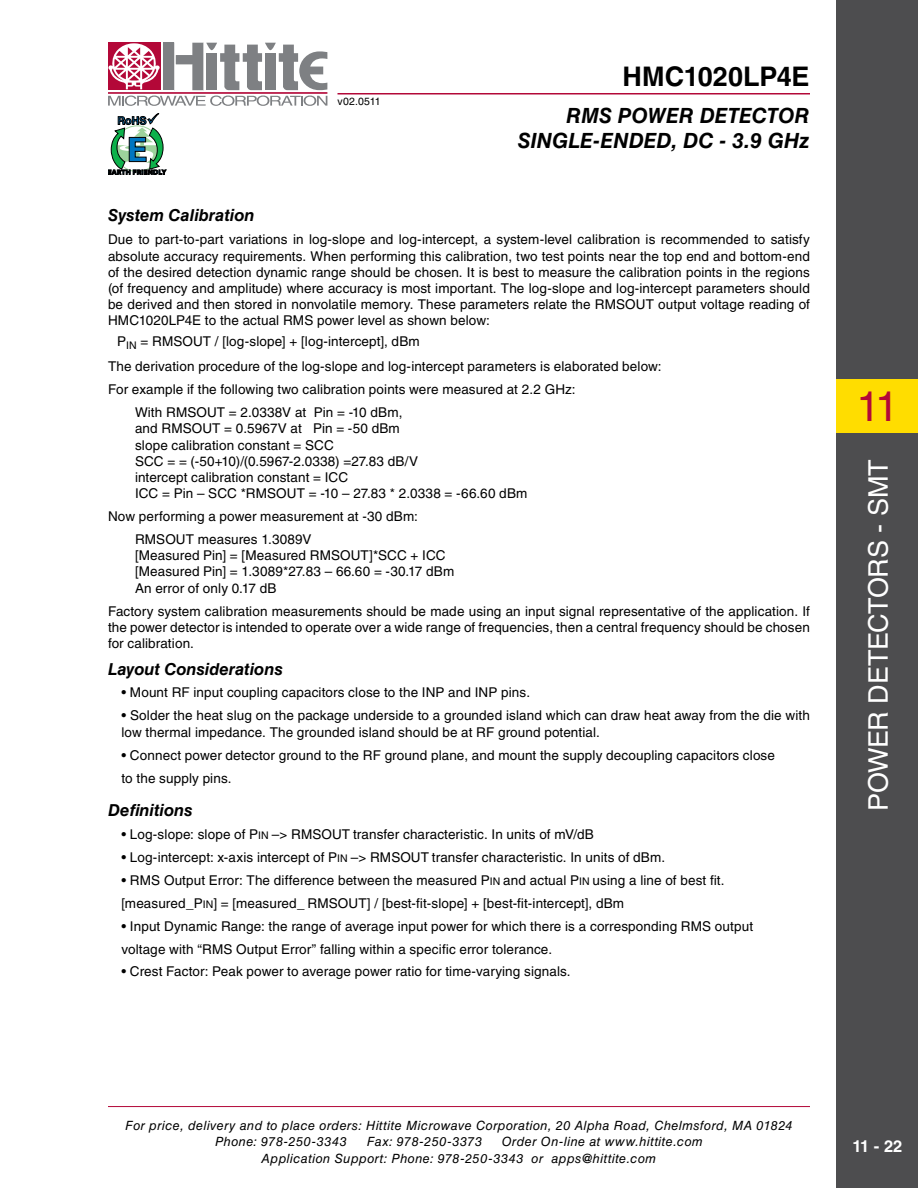
<style>
.page{position:relative;width:918px;height:1188px;background:#fff}
.page>*{position:absolute;margin:0;border:0;box-sizing:border-box;transform-origin:0 0}
.t1{font:42px "Helvetica LT Std";color:#b30838}
.t2{font:27px "Helvetica LT Std";letter-spacing:-.015em;color:#fff}
.t3{font:700 27px "Helvetica LT Std";color:#000}
.t4{font:italic 700 21px/25.2px "Helvetica LT Std";color:#000;text-align:right}
.t5{font:italic 700 16.5px "Helvetica LT Std";color:#000}
.t6{font:700 16.5px "Helvetica LT Std";color:#fff}
.t7{font:13.5px/16.2px "Helvetica LT Std";letter-spacing:.01em;color:#000}
.t8{font:italic 12.75px/16.5px "Helvetica LT Std";letter-spacing:.035em;color:#000}
.t9{font:10.5px "Helvetica LT Std";letter-spacing:.02em;color:#000}
.s1{font-size:10.5px}
</style>
<div class="page">
<hr style="left:108px;top:1106px;width:702px;height:1px;background:#b30838">
<div style="left:163px;top:43px;width:11px;height:47px;background:#7e8083"></div>
<div style="left:108px;top:43px;width:52px;height:47px;background:#b30838"></div>
<hr style="left:108px;top:92px;width:219px;height:2px;background:#b30838">
<svg style="left:176px;top:43px;width:151px;height:47px"></svg>
<svg style="left:108px;top:96px;width:219px;height:10px"></svg>
<svg style="left:108px;top:43px;width:52px;height:46px"></svg>
<hr style="left:338px;top:93px;width:472px;height:1px;background:#b30838">
<svg style="left:108px;top:113px;width:58px;height:62px"></svg>
<div style="left:837px;top:0;width:81px;height:1188px;background:#4d4d4f"></div>
<div style="left:837px;top:379px;width:81px;height:54px;background:#fd0"></div>
<p class="t9" style="left:338px;top:95px;width:44px">v02.0511</p>
<h2 class="t3" style="left:623px;top:60px;width:189px">HMC1020LP4E</h2>
<h3 class="t4" style="left:518px;top:103px;width:293px">RMS POWER DETECTOR<br>SINGLE-ENDED, DC - 3.9 GHz</h3>
<p class="t5" style="left:108px;top:205px;width:148px">System Calibration</p>
<p class="t7" style="left:108px;top:231px;width:704px;text-align:justify">Due to part-to-part variations in log-slope and log-intercept, a system-level calibration is recommended to satisfy absolute accuracy requirements. When performing this calibration, two test points near the top end and bottom-end of the desired detection dynamic range should be chosen. It is best to measure the calibration points in the regions (of frequency and amplitude) where accuracy is most important. The log-slope and log-intercept parameters should be derived and then stored in nonvolatile memory. These parameters relate the RMSOUT output voltage reading of HMC1020LP4E to the actual RMS power level as shown below:</p>
<p class="t7" style="left:108px;top:358px;width:555px">The derivation procedure of the log-slope and log-intercept parameters is elaborated below:</p>
<p class="t7" style="left:108px;top:381px;width:469px">For example if the following two calibration points were measured at 2.2 GHz:</p>
<p class="t7" style="left:135px;top:404px;width:269px">With RMSOUT = 2.0338V at Pin = -10 dBm,</p>
<p class="t7" style="left:135px;top:420px;width:394px">and RMSOUT = 0.5967V at Pin = -50 dBm<br>slope calibration constant = SCC<br>SCC = = (-50+10)/(0.5967-2.0338) =27.83 dB/V<br>intercept calibration constant = ICC<br>ICC = Pin – SCC *RMSOUT = -10 – 27.83 * 2.0338 = -66.60 dBm</p>
<p class="t7" style="left:135px;top:505px;width:284px;line-height:23px;text-indent:-27px">Now performing a power measurement at -30 dBm:<br>RMSOUT measures 1.3089V</p>
<p class="t7" style="left:135px;top:547px;width:254px">[Measured Pin] = [Measured RMSOUT]*SCC</p>
<p class="t7" style="left:117px;top:333px;width:304px">P<sub>IN</sub> = RMSOUT / [log-slope] + [log-intercept], dBm</p>
<p class="t7" style="left:135px;top:547px;width:321px;text-indent:276px">+ ICC [Measured Pin] = 1.3089*27.83 – 66.60 = -30.17 dBm<br>An error of only 0.17 dB</p>
<p class="t7" style="left:108px;top:603px;width:703px;text-align:justify">Factory system calibration measurements should be made using an input signal representative of the application. If the power detector is intended to operate over a wide range of frequencies, then a central frequency should be chosen for calibration.</p>
<p class="t5" style="left:108px;top:659px;width:176px">Layout Considerations</p>
<p class="t7" style="left:122px;top:685px;width:410px">• Mount RF input coupling capacitors close to the INP and INP pins.</p>
<p class="t7" style="left:122px;top:708px;width:690px">• Solder the heat slug on the package underside to a grounded island which can draw heat away from the die with low thermal impedance. The grounded island should be at RF ground potential.</p>
<p class="t7" style="left:122px;top:743px;width:655px;line-height:23px">• Connect power detector ground to the RF ground plane, and mount the supply decoupling capacitors close to the supply pins.</p>
<p class="t5" style="left:108px;top:800px;width:86px">Definitions</p>
<p class="t7" style="left:122px;top:826px;width:474px">• Log-slope: slope of P<span class="s1">IN</span> –&gt; RMSOUT transfer characteristic. In units of mV/dB</p>
<p class="t7" style="left:122px;top:849px;width:545px">• Log-intercept: x-axis intercept of P<span class="s1">IN</span> –&gt; RMSOUT transfer characteristic. In units of dBm.</p>
<p class="t7" style="left:121px;top:868px;width:605px;line-height:23px">• RMS Output Error: The difference between the measured P<span class="s1">IN</span> and actual P<span class="s1">IN</span> using a line of best fit. [measured_P<span class="s1">IN</span>] = [measured_ RMSOUT] / [best-fit-slope] + [best-fit-intercept], dBm</p>
<p class="t7" style="left:121px;top:914px;width:633px;line-height:23px">• Input Dynamic Range: the range of average input power for which there is a corresponding RMS output voltage with “RMS Output Error” falling within a specific error tolerance.</p>
<p class="t7" style="left:121px;top:964px;width:451px">• Crest Factor: Peak power to average power ratio for time-varying signals.</p>
<h1 class="t1" style="left:857px;top:382px;width:43px">11</h1>
<h2 class="t2" style="left:863px;top:811px;width:352px;rotate:-90deg">power d etectors - SMT</h2>
<p class="t8" style="left:215px;top:1117px;width:579px;text-indent:-90px">For price, delivery and to place orders: Hittite Microwave Corporation, 20 Alpha Road, Chelmsford, MA 01824<br>Phone: 978-250-3343</p>
<p class="t8" style="left:262px;top:1133px;width:443px;text-indent:240px">Order On-line at www.hittite.com<br>Application Support: Phone: 978-250-3343 or apps@hittite.com</p>
<p class="t8" style="left:367px;top:1133px;width:117px">Fax: 978-250-3373</p>
<p class="t6" style="left:853px;top:1136px;width:51px">11 - 22</p>
</div>
